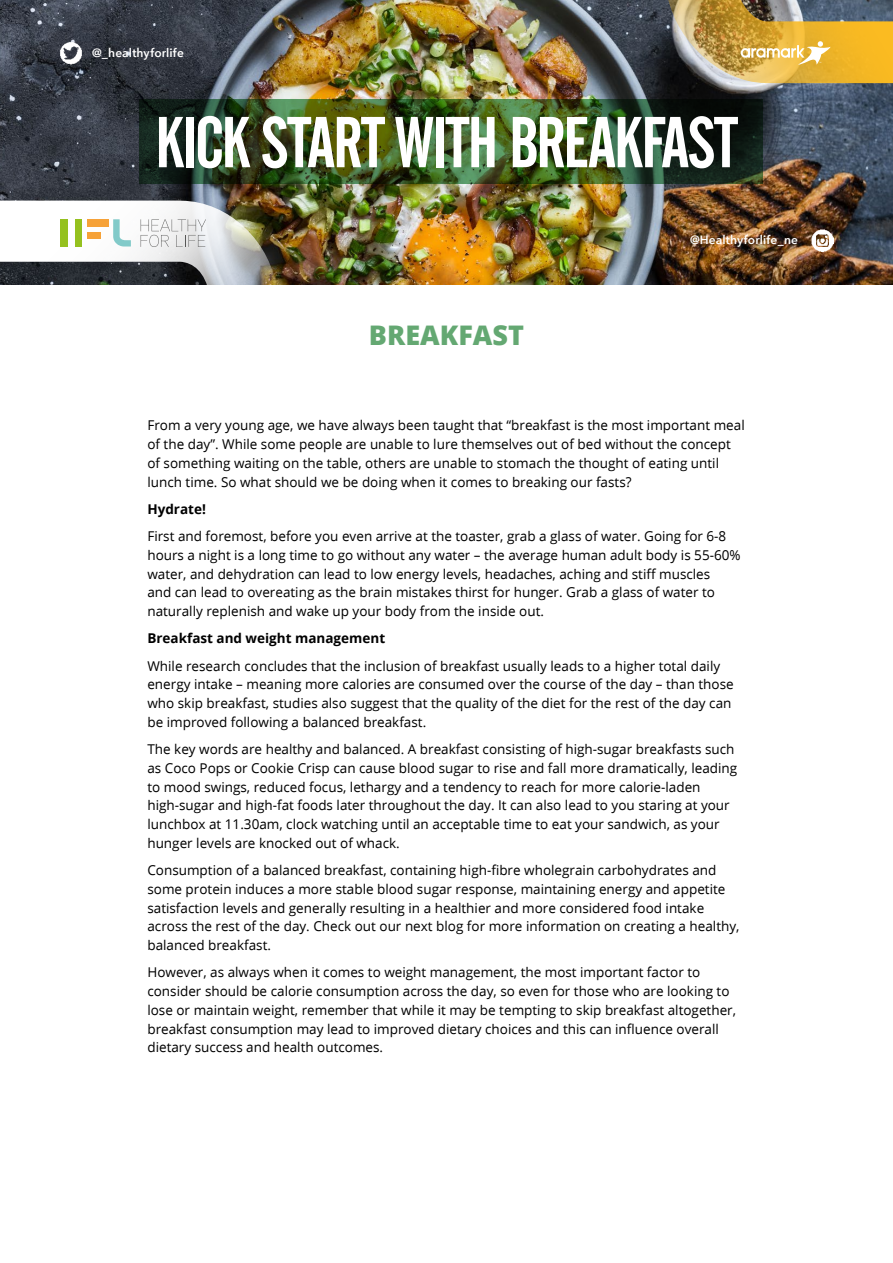
<style>
.page{position:relative;width:893px;height:1263px;background:#fff}
.page>*{position:absolute;margin:0;border:0;box-sizing:border-box;transform-origin:0 0}
.t1{font:71.25px "Alternate Gothic No 2 BT";letter-spacing:-.025em;color:#fff}
.t2{font:800 27px "Open Sans";color:#64a872}
.t3{font:13.5px/18.8px "Open Sans";color:#000}
.t4{font:700 13.5px "Open Sans";color:#000}
.t5{font:600 12px "Avenir Next";letter-spacing:.01em;color:#fff}
</style>
<div class="page">
<img style="left:0;top:0;width:893px;height:285px">
<img style="left:139px;top:100px;width:624px;height:84px">
<img style="left:60px;top:42px;width:22px;height:23px">
<img style="left:812px;top:229px;width:21px;height:22px">
<svg style="left:0;top:201px;width:278px;height:84px"></svg>
<img style="left:666px;top:0;width:227px;height:83px">
<p class="t5" style="left:92px;top:43px;width:93px">@_healthyforlife</p>
<h1 class="t1" style="left:155px;top:103px;width:584px">KICK START WITH BREAKFAST</h1>
<h2 class="t2" style="left:369px;top:320px;width:157px">BREAKFAST</h2>
<p class="t5" style="left:690px;top:230px;width:109px">@Healthyforlife_ne</p>
<p class="t3" style="left:147px;top:416px;width:599px">From a very young age, we have always been taught that “breakfast is the most important meal of the day”. While some people are unable to lure themselves out of bed without the concept of something waiting on the table, others are unable to stomach the thought of eating until lunch time. So what should we be doing when it comes to breaking our fasts?</p>
<p class="t4" style="left:147px;top:501px;width:60px">Hydrate!</p>
<p class="t3" style="left:147px;top:527px;width:595px">First and foremost, before you even arrive at the toaster, grab a glass of water. Going for 6-8 hours a night is a long time to go without any water – the average human adult body is 55-60% water, and dehydration can lead to low energy levels, headaches, aching and stiff muscles<br>and can lead to overeating as the brain mistakes thirst for hunger. Grab a glass of water to naturally replenish and wake up your body from the inside out.</p>
<p class="t4" style="left:147px;top:631px;width:239px">Breakfast and weight management</p>
<p class="t3" style="left:147px;top:656px;width:588px">While research concludes that the inclusion of breakfast usually leads to a higher total daily energy intake – meaning more calories are consumed over the course of the day – than those who skip breakfast, studies also suggest that the quality of the diet for the rest of the day can be improved following a balanced breakfast.</p>
<p class="t3" style="left:147px;top:740px;width:591px">The key words are healthy and balanced. A breakfast consisting of high-sugar breakfasts such as Coco Pops or Cookie Crisp can cause blood sugar to rise and fall more dramatically, leading to mood swings, reduced focus, lethargy and a tendency to reach for more calorie-laden high-sugar and high-fat foods later throughout the day. It can also lead to you staring at your lunchbox at 11.30am, clock watching until an acceptable time to eat your sandwich, as your hunger levels are knocked out of whack.</p>
<p class="t3" style="left:147px;top:861px;width:594px">Consumption of a balanced breakfast, containing high-fibre wholegrain carbohydrates and some protein induces a more stable blood sugar response, maintaining energy and appetite satisfaction levels and generally resulting in a healthier and more considered food intake across the rest of the day. Check out our next blog for more information on creating a healthy, balanced breakfast.</p>
<p class="t3" style="left:147px;top:963px;width:590px">However, as always when it comes to weight management, the most important factor to consider should be calorie consumption across the day, so even for those who are looking to lose or maintain weight, remember that while it may be tempting to skip breakfast altogether, breakfast consumption may lead to improved dietary choices and this can influence overall dietary success and health outcomes.</p>
</div>
